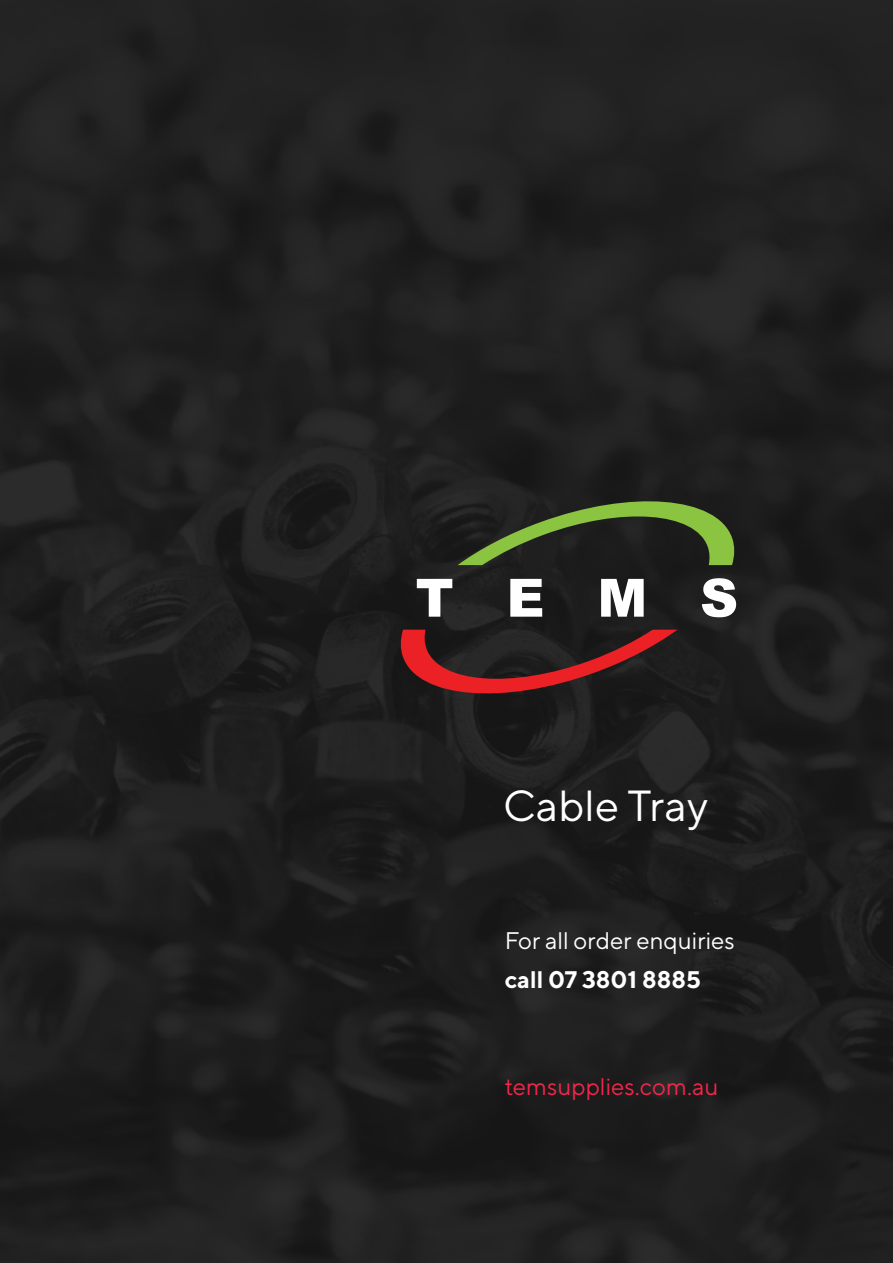
<style>
.page{position:relative;width:893px;height:1263px;background:#fff}
.page>*{position:absolute;margin:0;border:0;box-sizing:border-box;transform-origin:0 0}
.t1{font:43.5px "TT Norms";color:#fff}
.t2{font:24px "TT Norms";color:#fff}
.t3{font:24px "TT Norms";color:#f2264a}
.t4{font:700 24px "TT Norms";color:#fff}
</style>
<div class="page">
<img style="left:0;top:0;width:893px;height:1263px">
<svg style="left:417px;top:579px;width:35px;height:38px"></svg>
<svg style="left:510px;top:579px;width:32px;height:38px"></svg>
<svg style="left:601px;top:579px;width:43px;height:38px"></svg>
<svg style="left:702px;top:578px;width:34px;height:39px"></svg>
<svg style="left:457px;top:489px;width:278px;height:76px;background:#364325"></svg>
<svg style="left:400px;top:630px;width:277px;height:75px;background:#4b1e1f"></svg>
<h1 class="t1" style="left:503px;top:779px;width:207px">Cable Tray</h1>
<p class="t2" style="left:505px;top:925px;width:232px">For all order enquiries</p>
<p class="t4" style="left:505px;top:964px;width:198px">call 07 3801 8885</p>
<p class="t3" style="left:505px;top:1072px;width:215px">temsupplies.com.au</p>
</div>
